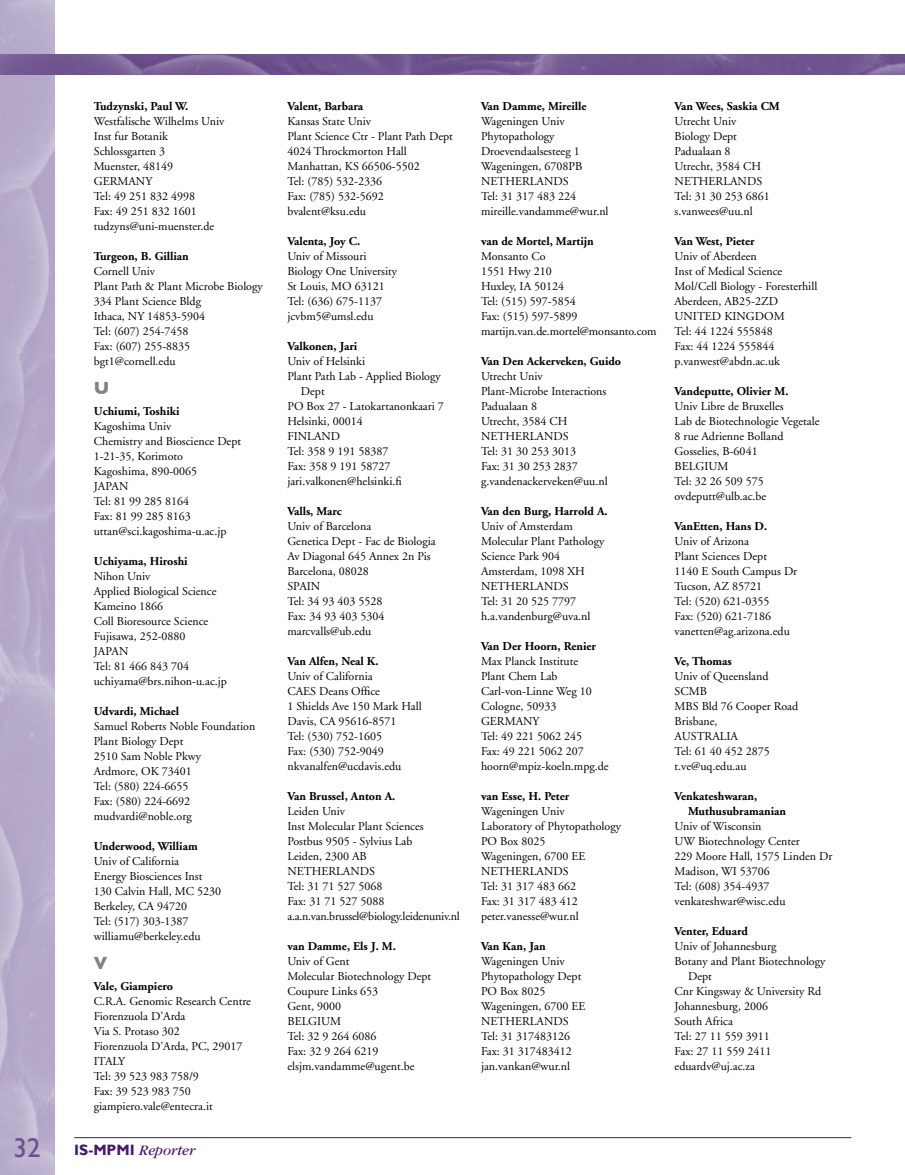
<style>
.page{position:relative;width:905px;height:1175px;background:#fff}
.page>*{position:absolute;margin:0;border:0;box-sizing:border-box;transform-origin:0 0}
.t1{font:27px "Gill Sans";color:#6b4f8b}
.t2{font:700 18px "Gill Sans";color:#808285}
.t3{font:italic 15px "Garamond";color:#46166b}
.t4{font:12px/15px "Adobe Garamond";color:#000}
.t5{font:700 12px/15px "Adobe Garamond";color:#000}
.s1{font-family:"Gill Sans";font-weight:700;font-style:normal}
</style>
<div class="page">
<img style="left:0;top:0;width:54px;height:1174px">
<img style="left:0;top:54px;width:904px;height:20px">
<hr style="left:74px;top:1137px;width:777px;height:1px;background:#46166b">
<p class="t5" style="left:94px;top:99px;width:96px">Tudzynski, Paul W.</p>
<p class="t4" style="left:94px;top:114px;width:132px">Westfalische Wilhelms Univ<br>Inst fur Botanik<br>Schlossgarten 3<br>Muenster, 48149<br>GERMANY<br>Tel: 49 251 832 4998<br>Fax: 49 251 832 1601 tudzyns@uni-muenster.de</p>
<p class="t5" style="left:94px;top:249px;width:97px">Turgeon, B. Gillian</p>
<p class="t4" style="left:94px;top:264px;width:170px">Cornell Univ<br>Plant Path &amp; Plant Microbe Biology<br>334 Plant Science Bldg<br>Ithaca, NY 14853-5904<br>Tel: (607) 254-7458<br>Fax: (607) 255-8835 bgt1@cornell.edu</p>
<h2 class="t2" style="left:94px;top:377px;width:17px">U</h2>
<p class="t5" style="left:94px;top:404px;width:87px">Uchiumi, Toshiki</p>
<p class="t4" style="left:94px;top:419px;width:149px">Kagoshima Univ<br>Chemistry and Bioscience Dept<br>1-21-35, Korimoto<br>Kagoshima, 890-0065<br>JAPAN<br>Tel: 81 99 285 8164<br>Fax: 81 99 285 8163 uttan@sci.kagoshima-u.ac.jp</p>
<p class="t5" style="left:94px;top:554px;width:95px">Uchiyama, Hiroshi</p>
<p class="t4" style="left:94px;top:569px;width:135px">Nihon Univ<br>Applied Biological Science<br>Kameino 1866<br>Coll Bioresource Science<br>Fujisawa, 252-0880<br>JAPAN<br>Tel: 81 466 843 704 uchiyama@brs.nihon-u.ac.jp</p>
<p class="t5" style="left:94px;top:704px;width:87px">Udvardi, Michael</p>
<p class="t4" style="left:94px;top:719px;width:163px">Samuel Roberts Noble Foundation<br>Plant Biology Dept<br>2510 Sam Noble Pkwy<br>Ardmore, OK 73401<br>Tel: (580) 224-6655<br>Fax: (580) 224-6692 mudvardi@noble.org</p>
<p class="t5" style="left:94px;top:839px;width:105px">Underwood, William</p>
<p class="t4" style="left:94px;top:854px;width:129px">Univ of California<br>Energy Biosciences Inst<br>130 Calvin Hall, MC 5230<br>Berkeley, CA 94720<br>Tel: (517) 303-1387 williamu@berkeley.edu</p>
<h2 class="t2" style="left:94px;top:952px;width:15px">V</h2>
<p class="t5" style="left:94px;top:979px;width:81px">Vale, Giampiero</p>
<p class="t4" style="left:94px;top:994px;width:159px">C.R.A. Genomic Research Centre<br>Fiorenzuola D’Arda<br>Via S. Protaso 302<br>Fiorenzuola D’Arda, PC, 29017<br>ITALY<br>Tel: 39 523 983 758/9<br>Fax: 39 523 983 750 giampiero.vale@entecra.it</p>
<h1 class="t1" style="left:14px;top:1131px;width:28px">32</h1>
<p class="t3" style="left:74px;top:1142px;width:123px"><span class="s1">IS-MPMI</span> Reporter</p>
<p class="t5" style="left:287px;top:99px;width:77px">Valent, Barbara</p>
<p class="t4" style="left:287px;top:114px;width:167px">Kansas State Univ<br>Plant Science Ctr - Plant Path Dept<br>4024 Throckmorton Hall<br>Manhattan, KS 66506-5502<br>Tel: (785) 532-2336<br>Fax: (785) 532-5692 bvalent@ksu.edu</p>
<p class="t5" style="left:287px;top:234px;width:74px">Valenta, Joy C.</p>
<p class="t4" style="left:287px;top:249px;width:111px">Univ of Missouri<br>Biology One University<br>St Louis, MO 63121<br>Tel: (636) 675-1137 jcvbm5@umsl.edu</p>
<p class="t5" style="left:287px;top:339px;width:71px">Valkonen, Jari</p>
<p class="t4" style="left:287px;top:354px;width:79px">Univ of Helsinki</p>
<p class="t4" style="left:287px;top:369px;width:155px">Plant Path Lab - Applied Biology</p>
<p class="t4" style="left:301px;top:384px;width:25px">Dept</p>
<p class="t4" style="left:287px;top:399px;width:158px">PO Box 27 - Latokartanonkaari 7</p>
<p class="t4" style="left:287px;top:414px;width:77px">Helsinki, 00014</p>
<p class="t4" style="left:287px;top:429px;width:54px">FINLAND</p>
<p class="t4" style="left:287px;top:444px;width:103px">Tel: 358 9 191 58387</p>
<p class="t4" style="left:287px;top:459px;width:104px">Fax: 358 9 191 58727</p>
<p class="t4" style="left:287px;top:474px;width:116px">jari.valkonen@helsinki.fi</p>
<p class="t5" style="left:287px;top:504px;width:56px">Valls, Marc</p>
<p class="t4" style="left:287px;top:519px;width:150px">Univ of Barcelona<br>Genetica Dept - Fac de Biologia<br>Av Diagonal 645 Annex 2n Pis<br>Barcelona, 08028<br>SPAIN<br>Tel: 34 93 403 5528<br>Fax: 34 93 403 5304 marcvalls@ub.edu</p>
<p class="t5" style="left:287px;top:654px;width:93px">Van Alfen, Neal K.</p>
<p class="t4" style="left:287px;top:669px;width:136px">Univ of California<br>CAES Deans Office<br>1 Shields Ave 150 Mark Hall<br>Davis, CA 95616-8571<br>Tel: (530) 752-1605<br>Fax: (530) 752-9049 nkvanalfen@ucdavis.edu</p>
<p class="t5" style="left:287px;top:789px;width:109px">Van Brussel, Anton A.</p>
<p class="t4" style="left:287px;top:804px;width:174px">Leiden Univ<br>Inst Molecular Plant Sciences<br>Postbus 9505 - Sylvius Lab<br>Leiden, 2300 AB<br>NETHERLANDS<br>Tel: 31 71 527 5068<br>Fax: 31 71 527 5088 a.a.n.van.brussel@biology.leidenuniv.nl</p>
<p class="t5" style="left:287px;top:939px;width:110px">van Damme, Els J. M.</p>
<p class="t4" style="left:287px;top:954px;width:145px">Univ of Gent<br>Molecular Biotechnology Dept<br>Coupure Links 653<br>Gent, 9000<br>BELGIUM<br>Tel: 32 9 264 6086<br>Fax: 32 9 264 6219 elsjm.vandamme@ugent.be</p>
<p class="t5" style="left:481px;top:99px;width:107px">Van Damme, Mireille</p>
<p class="t4" style="left:481px;top:114px;width:129px">Wageningen Univ<br>Phytopathology<br>Droevendaalsesteeg 1<br>Wageningen, 6708PB<br>NETHERLANDS<br>Tel: 31 317 483 224 mireille.vandamme@wur.nl</p>
<p class="t5" style="left:481px;top:234px;width:114px">van de Mortel, Martijn</p>
<p class="t4" style="left:481px;top:249px;width:177px">Monsanto Co<br>1551 Hwy 210<br>Huxley, IA 50124<br>Tel: (515) 597-5854<br>Fax: (515) 597-5899 martijn.van.de.mortel@monsanto.com</p>
<p class="t5" style="left:481px;top:354px;width:142px">Van Den Ackerveken, Guido</p>
<p class="t4" style="left:481px;top:369px;width:128px">Utrecht Univ<br>Plant-Microbe Interactions<br>Padualaan 8<br>Utrecht, 3584 CH<br>NETHERLANDS<br>Tel: 31 30 253 3013<br>Fax: 31 30 253 2837 g.vandenackerveken@uu.nl</p>
<p class="t5" style="left:481px;top:504px;width:128px">Van den Burg, Harrold A.</p>
<p class="t4" style="left:481px;top:519px;width:125px">Univ of Amsterdam<br>Molecular Plant Pathology<br>Science Park 904<br>Amsterdam, 1098 XH<br>NETHERLANDS<br>Tel: 31 20 525 7797 h.a.vandenburg@uva.nl</p>
<p class="t5" style="left:481px;top:639px;width:117px">Van Der Hoorn, Renier</p>
<p class="t4" style="left:481px;top:654px;width:129px">Max Planck Institute<br>Plant Chem Lab<br>Carl-von-Linne Weg 10<br>Cologne, 50933<br>GERMANY<br>Tel: 49 221 5062 245<br>Fax: 49 221 5062 207 hoorn@mpiz-koeln.mpg.de</p>
<p class="t5" style="left:481px;top:789px;width:90px">van Esse, H. Peter</p>
<p class="t4" style="left:481px;top:804px;width:141px">Wageningen Univ<br>Laboratory of Phytopathology<br>PO Box 8025<br>Wageningen, 6700 EE<br>NETHERLANDS<br>Tel: 31 317 483 662<br>Fax: 31 317 483 412 peter.vanesse@wur.nl</p>
<p class="t5" style="left:481px;top:939px;width:66px">Van Kan, Jan</p>
<p class="t4" style="left:481px;top:954px;width:106px">Wageningen Univ<br>Phytopathology Dept<br>PO Box 8025<br>Wageningen, 6700 EE<br>NETHERLANDS<br>Tel: 31 317483126<br>Fax: 31 317483412 jan.vankan@wur.nl</p>
<p class="t5" style="left:674px;top:99px;width:107px">Van Wees, Saskia CM</p>
<p class="t4" style="left:674px;top:114px;width:97px">Utrecht Univ<br>Biology Dept<br>Padualaan 8<br>Utrecht, 3584 CH<br>NETHERLANDS<br>Tel: 31 30 253 6861 s.vanwees@uu.nl</p>
<p class="t5" style="left:674px;top:234px;width:81px">Van West, Pieter</p>
<p class="t4" style="left:674px;top:249px;width:144px">Univ of Aberdeen<br>Inst of Medical Science<br>Mol/Cell Biology - Foresterhill<br>Aberdeen, AB25-2ZD<br>UNITED KINGDOM<br>Tel: 44 1224 555848<br>Fax: 44 1224 555844 p.vanwest@abdn.ac.uk</p>
<p class="t5" style="left:674px;top:384px;width:115px">Vandeputte, Olivier M.</p>
<p class="t4" style="left:674px;top:399px;width:146px">Univ Libre de Bruxelles<br>Lab de Biotechnologie Vegetale<br>8 rue Adrienne Bolland<br>Gosselies, B-6041<br>BELGIUM<br>Tel: 32 26 509 575 ovdeputt@ulb.ac.be</p>
<p class="t5" style="left:674px;top:519px;width:94px">VanEtten, Hans D.</p>
<p class="t4" style="left:674px;top:534px;width:124px">Univ of Arizona<br>Plant Sciences Dept<br>1140 E South Campus Dr<br>Tucson, AZ 85721<br>Tel: (520) 621-0355<br>Fax: (520) 621-7186 vanetten@ag.arizona.edu</p>
<p class="t5" style="left:674px;top:654px;width:59px">Ve, Thomas</p>
<p class="t4" style="left:674px;top:669px;width:125px">Univ of Queensland<br>SCMB<br>MBS Bld 76 Cooper Road<br>Brisbane,<br>AUSTRALIA<br>Tel: 61 40 452 2875 t.ve@uq.edu.au</p>
<p class="t5" style="left:688px;top:789px;width:99px;text-indent:-14px">Venkateshwaran,<br>Muthusubramanian</p>
<p class="t4" style="left:674px;top:819px;width:159px">Univ of Wisconsin<br>UW Biotechnology Center<br>229 Moore Hall, 1575 Linden Dr<br>Madison, WI 53706<br>Tel: (608) 354-4937 venkateshwar@wisc.edu</p>
<p class="t5" style="left:674px;top:924px;width:75px">Venter, Eduard</p>
<p class="t4" style="left:674px;top:939px;width:103px">Univ of Johannesburg</p>
<p class="t4" style="left:674px;top:954px;width:152px">Botany and Plant Biotechnology</p>
<p class="t4" style="left:688px;top:969px;width:25px">Dept</p>
<p class="t4" style="left:674px;top:984px;width:148px">Cnr Kingsway &amp; University Rd</p>
<p class="t4" style="left:674px;top:999px;width:95px">Johannesburg, 2006</p>
<p class="t4" style="left:674px;top:1014px;width:60px">South Africa</p>
<p class="t4" style="left:674px;top:1029px;width:97px">Tel: 27 11 559 3911</p>
<p class="t4" style="left:674px;top:1044px;width:98px">Fax: 27 11 559 2411</p>
<p class="t4" style="left:674px;top:1059px;width:82px">eduardv@uj.ac.za</p>
</div>
